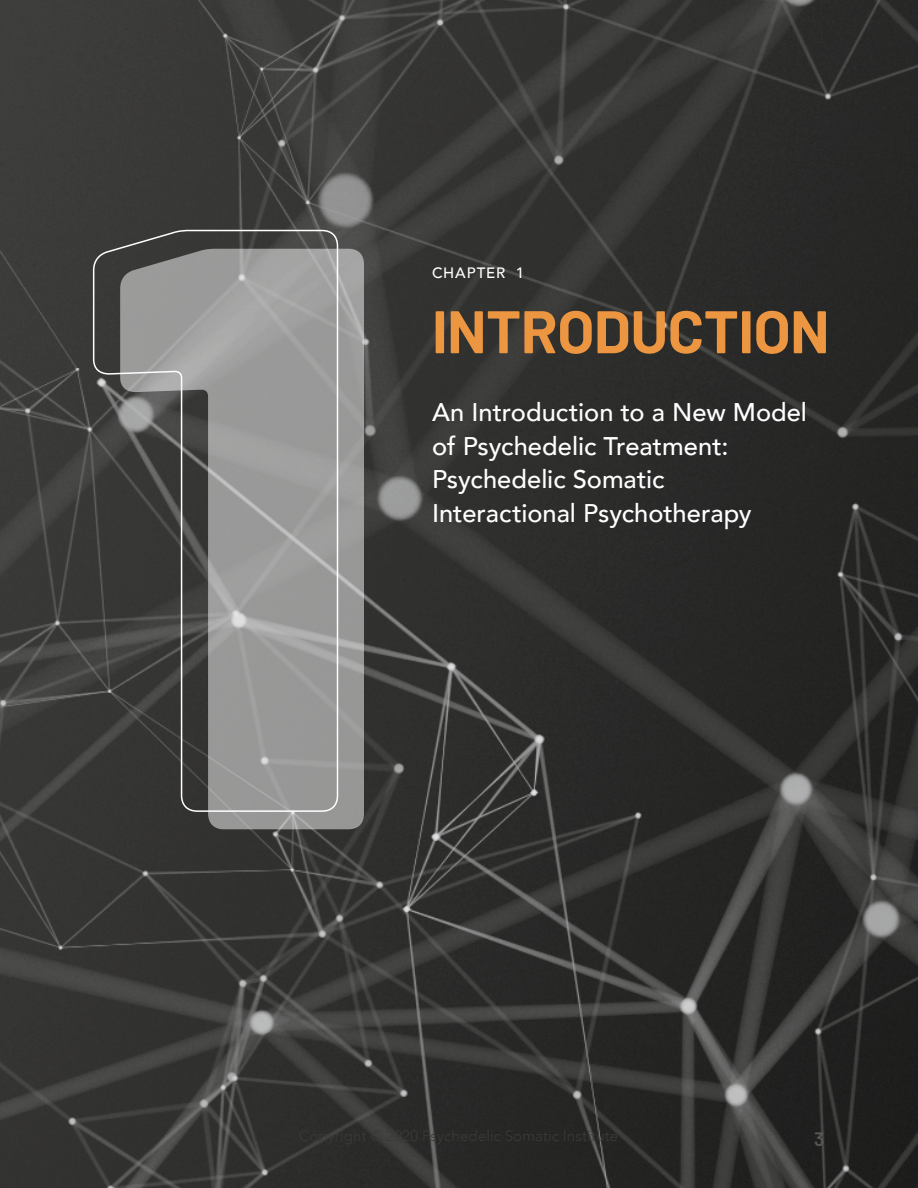
<style>
.page{position:relative;width:918px;height:1188px;background:#fff}
.page>*{position:absolute;margin:0;border:0;box-sizing:border-box;transform-origin:0 0}
.t1{font:900 829.5px "Barlow";color:#fff}
.t2{font:700 60px "Barlow";letter-spacing:-.01em;color:#ed9641}
.t3{font:500 25.5px/33.8px "Avenir";color:#fff}
.t4{font:600 19.5px "Barlow";color:#565655}
.t5{font:500 15px "Avenir";letter-spacing:.055em;color:#fff}
</style>
<div class="page">
<img style="left:0;top:0;width:918px;height:1188px">
<h1 class="t1" style="left:110px;top:16px;width:280px">1</h1>
<p class="t5" style="left:432px;top:259px;width:94px">CHAPTER 1</p>
<h2 class="t2" style="left:432px;top:294px;width:399px">INTRODUCTION</h2>
<p class="t3" style="left:432px;top:394px;width:377px">An Introduction to a New Model of Psychedelic Treatment:<br>Psychedelic Somatic<br>Interactional Psychotherapy</p>
<p class="t4" style="left:814px;top:1127px;width:12px">3</p>
</div>
